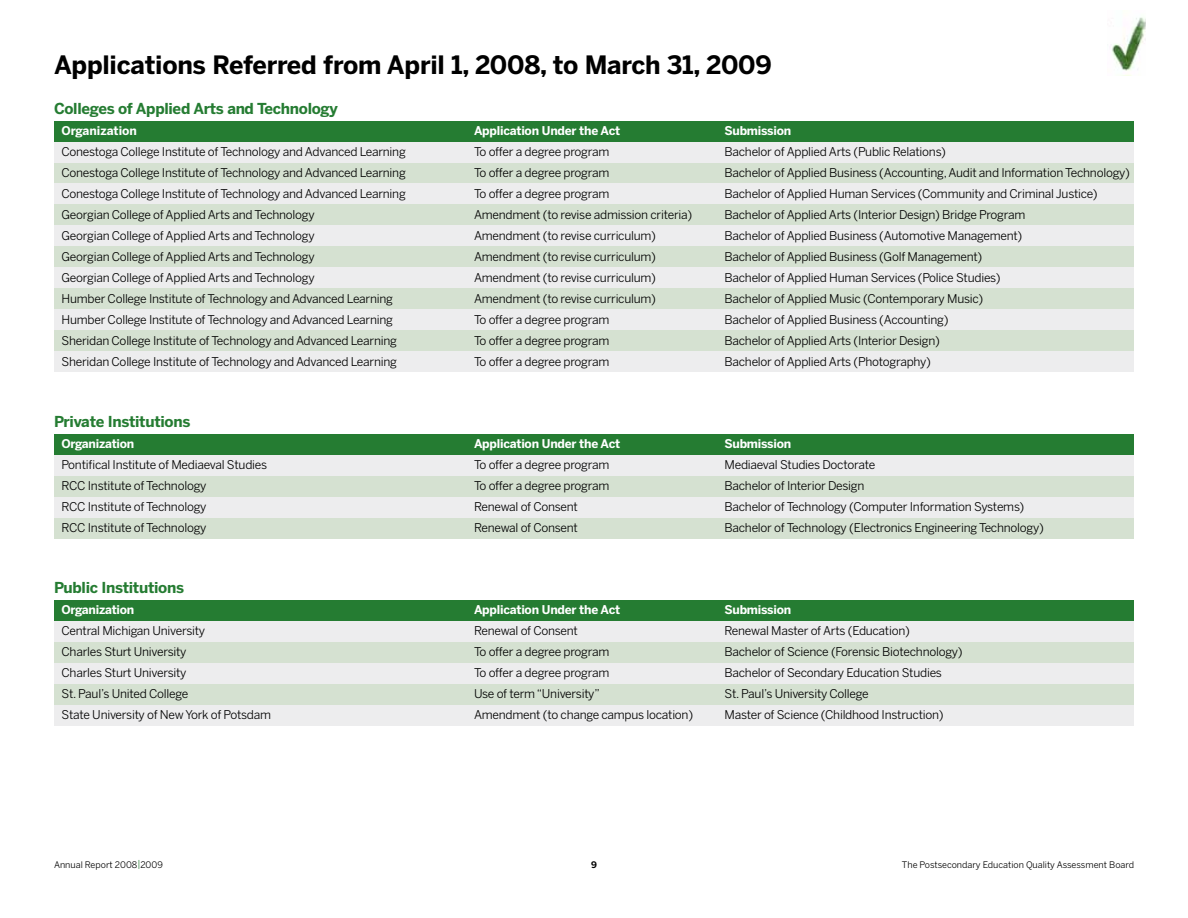
<style>
.page{position:relative;width:1188px;height:918px;background:#fff}
.page>*{position:absolute;margin:0;border:0;box-sizing:border-box;transform-origin:0 0}
.t1{font:700 25.2px "Benton Sans";letter-spacing:-.01em;color:#000}
.t2{font:700 15px "Benton Sans";letter-spacing:-.02em;color:#257c32}
.t3{font:12px "Benton Sans";letter-spacing:-.02em;color:#000}
.t4{font:700 12px "Benton Sans";letter-spacing:-.02em;color:#fff}
.t5{font:700 12px "Benton Sans";color:#fff}
.t6{font:9px "Benton Sans";color:#000}
.t7{font:700 9px "Benton Sans";color:#000}
.s1{font-size:9.6px;color:#257c32}
</style>
<div class="page">
<div style="left:54px;top:600px;width:1080px;height:21px;background:#257c32"></div>
<div style="left:54px;top:621px;width:1080px;height:21px;background:#ededee"></div>
<div style="left:54px;top:642px;width:1080px;height:21px;background:#d5e1d1"></div>
<div style="left:54px;top:663px;width:1080px;height:21px;background:#ededee"></div>
<div style="left:54px;top:684px;width:1080px;height:21px;background:#d5e1d1"></div>
<div style="left:54px;top:705px;width:1080px;height:21px;background:#ededee"></div>
<div style="left:54px;top:434px;width:1080px;height:21px;background:#257c32"></div>
<div style="left:54px;top:455px;width:1080px;height:21px;background:#ededee"></div>
<div style="left:54px;top:476px;width:1080px;height:21px;background:#d5e1d1"></div>
<div style="left:54px;top:497px;width:1080px;height:21px;background:#ededee"></div>
<div style="left:54px;top:518px;width:1080px;height:21px;background:#d5e1d1"></div>
<div style="left:54px;top:121px;width:1080px;height:21px;background:#257c32"></div>
<div style="left:54px;top:142px;width:1080px;height:21px;background:#ededee"></div>
<div style="left:54px;top:163px;width:1080px;height:21px;background:#d5e1d1"></div>
<div style="left:54px;top:184px;width:1080px;height:20px;background:#ededee"></div>
<div style="left:54px;top:204px;width:1080px;height:21px;background:#d5e1d1"></div>
<div style="left:54px;top:225px;width:1080px;height:21px;background:#ededee"></div>
<div style="left:54px;top:246px;width:1080px;height:21px;background:#d5e1d1"></div>
<div style="left:54px;top:267px;width:1080px;height:21px;background:#ededee"></div>
<div style="left:54px;top:288px;width:1080px;height:21px;background:#d5e1d1"></div>
<div style="left:54px;top:309px;width:1080px;height:21px;background:#ededee"></div>
<div style="left:54px;top:330px;width:1080px;height:21px;background:#d5e1d1"></div>
<div style="left:54px;top:351px;width:1080px;height:21px;background:#ededee"></div>
<img style="left:1112px;top:17px;width:34px;height:59px">
<h1 class="t1" style="left:54px;top:50px;width:719px">Applications Referred from April 1, 2008, to March 31, 2009</h1>
<p class="t2" style="left:54px;top:99px;width:285px">Colleges of Applied Arts and Technology</p>
<p class="t5" style="left:62px;top:123px;width:77px">Organization</p>
<p class="t4" style="left:474px;top:123px;width:148px">Application Under the Act</p>
<p class="t4" style="left:724px;top:123px;width:68px">Submission</p>
<p class="t3" style="left:62px;top:144px;width:346px">Conestoga College Institute of Technology and Advanced Learning</p>
<p class="t3" style="left:474px;top:144px;width:137px">To offer a degree program</p>
<p class="t3" style="left:724px;top:144px;width:223px">Bachelor of Applied Arts (Public Relations)</p>
<p class="t3" style="left:62px;top:165px;width:346px">Conestoga College Institute of Technology and Advanced Learning</p>
<p class="t3" style="left:474px;top:165px;width:137px">To offer a degree program</p>
<p class="t3" style="left:724px;top:165px;width:407px">Bachelor of Applied Business (Accounting, Audit and Information Technology)</p>
<p class="t3" style="left:62px;top:186px;width:346px">Conestoga College Institute of Technology and Advanced Learning</p>
<p class="t3" style="left:474px;top:186px;width:137px">To offer a degree program</p>
<p class="t3" style="left:724px;top:186px;width:375px">Bachelor of Applied Human Services (Community and Criminal Justice)</p>
<p class="t3" style="left:62px;top:207px;width:255px">Georgian College of Applied Arts and Technology</p>
<p class="t3" style="left:474px;top:207px;width:220px">Amendment (to revise admission criteria)</p>
<p class="t3" style="left:724px;top:207px;width:302px">Bachelor of Applied Arts (Interior Design) Bridge Program</p>
<p class="t3" style="left:62px;top:228px;width:255px">Georgian College of Applied Arts and Technology</p>
<p class="t3" style="left:474px;top:228px;width:184px">Amendment (to revise curriculum)</p>
<p class="t3" style="left:724px;top:228px;width:299px">Bachelor of Applied Business (Automotive Management)</p>
<p class="t3" style="left:62px;top:249px;width:255px">Georgian College of Applied Arts and Technology</p>
<p class="t3" style="left:474px;top:249px;width:184px">Amendment (to revise curriculum)</p>
<p class="t3" style="left:724px;top:249px;width:259px">Bachelor of Applied Business (Golf Management)</p>
<p class="t3" style="left:62px;top:270px;width:255px">Georgian College of Applied Arts and Technology</p>
<p class="t3" style="left:474px;top:270px;width:184px">Amendment (to revise curriculum)</p>
<p class="t3" style="left:724px;top:270px;width:278px">Bachelor of Applied Human Services (Police Studies)</p>
<p class="t3" style="left:62px;top:291px;width:333px">Humber College Institute of Technology and Advanced Learning</p>
<p class="t3" style="left:474px;top:291px;width:184px">Amendment (to revise curriculum)</p>
<p class="t3" style="left:724px;top:291px;width:260px">Bachelor of Applied Music (Contemporary Music)</p>
<p class="t3" style="left:62px;top:312px;width:333px">Humber College Institute of Technology and Advanced Learning</p>
<p class="t3" style="left:474px;top:312px;width:137px">To offer a degree program</p>
<p class="t3" style="left:724px;top:312px;width:225px">Bachelor of Applied Business (Accounting)</p>
<p class="t3" style="left:62px;top:333px;width:337px">Sheridan College Institute of Technology and Advanced Learning</p>
<p class="t3" style="left:474px;top:333px;width:137px">To offer a degree program</p>
<p class="t3" style="left:724px;top:333px;width:217px">Bachelor of Applied Arts (Interior Design)</p>
<p class="t3" style="left:62px;top:354px;width:337px">Sheridan College Institute of Technology and Advanced Learning</p>
<p class="t3" style="left:474px;top:354px;width:137px">To offer a degree program</p>
<p class="t3" style="left:724px;top:354px;width:208px">Bachelor of Applied Arts (Photography)</p>
<p class="t2" style="left:54px;top:412px;width:138px">Private Institutions</p>
<p class="t4" style="left:62px;top:436px;width:74px">Organization</p>
<p class="t4" style="left:474px;top:436px;width:148px">Application Under the Act</p>
<p class="t4" style="left:724px;top:436px;width:68px">Submission</p>
<p class="t3" style="left:62px;top:457px;width:207px">Pontifical Institute of Mediaeval Studies</p>
<p class="t3" style="left:474px;top:457px;width:137px">To offer a degree program</p>
<p class="t3" style="left:724px;top:457px;width:152px">Mediaeval Studies Doctorate</p>
<p class="t3" style="left:62px;top:478px;width:147px">RCC Institute of Technology</p>
<p class="t3" style="left:474px;top:478px;width:137px">To offer a degree program</p>
<p class="t3" style="left:724px;top:478px;width:141px">Bachelor of Interior Design</p>
<p class="t3" style="left:62px;top:499px;width:147px">RCC Institute of Technology</p>
<p class="t3" style="left:474px;top:499px;width:106px">Renewal of Consent</p>
<p class="t3" style="left:724px;top:499px;width:301px">Bachelor of Technology (Computer Information Systems)</p>
<p class="t3" style="left:62px;top:520px;width:147px">RCC Institute of Technology</p>
<p class="t3" style="left:474px;top:520px;width:106px">Renewal of Consent</p>
<p class="t3" style="left:724px;top:520px;width:321px">Bachelor of Technology (Electronics Engineering Technology)</p>
<p class="t2" style="left:54px;top:579px;width:132px">Public Institutions</p>
<p class="t4" style="left:62px;top:602px;width:74px">Organization</p>
<p class="t4" style="left:474px;top:602px;width:148px">Application Under the Act</p>
<p class="t4" style="left:724px;top:602px;width:68px">Submission</p>
<p class="t3" style="left:62px;top:624px;width:145px">Central Michigan University</p>
<p class="t3" style="left:474px;top:624px;width:106px">Renewal of Consent</p>
<p class="t3" style="left:724px;top:624px;width:187px">Renewal Master of Arts (Education)</p>
<p class="t3" style="left:62px;top:645px;width:127px">Charles Sturt University</p>
<p class="t3" style="left:474px;top:645px;width:137px">To offer a degree program</p>
<p class="t3" style="left:724px;top:645px;width:240px">Bachelor of Science (Forensic Biotechnology)</p>
<p class="t3" style="left:62px;top:666px;width:127px">Charles Sturt University</p>
<p class="t3" style="left:474px;top:666px;width:137px">To offer a degree program</p>
<p class="t3" style="left:724px;top:666px;width:219px">Bachelor of Secondary Education Studies</p>
<p class="t3" style="left:62px;top:687px;width:128px">St. Paul’s United College</p>
<p class="t3" style="left:474px;top:687px;width:127px">Use of term “University”</p>
<p class="t3" style="left:724px;top:687px;width:146px">St. Paul’s University College</p>
<p class="t3" style="left:62px;top:708px;width:211px">State University of New York of Potsdam</p>
<p class="t3" style="left:474px;top:708px;width:221px">Amendment (to change campus location)</p>
<p class="t3" style="left:724px;top:708px;width:221px">Master of Science (Childhood Instruction)</p>
<p class="t6" style="left:54px;top:859px;width:110px">Annual Report 2008<span class="s1">|</span>2009</p>
<p class="t7" style="left:591px;top:859px;width:7px">9</p>
<p class="t6" style="left:902px;top:859px;width:234px">The Postsecondary Education Quality Assessment Board</p>
</div>
